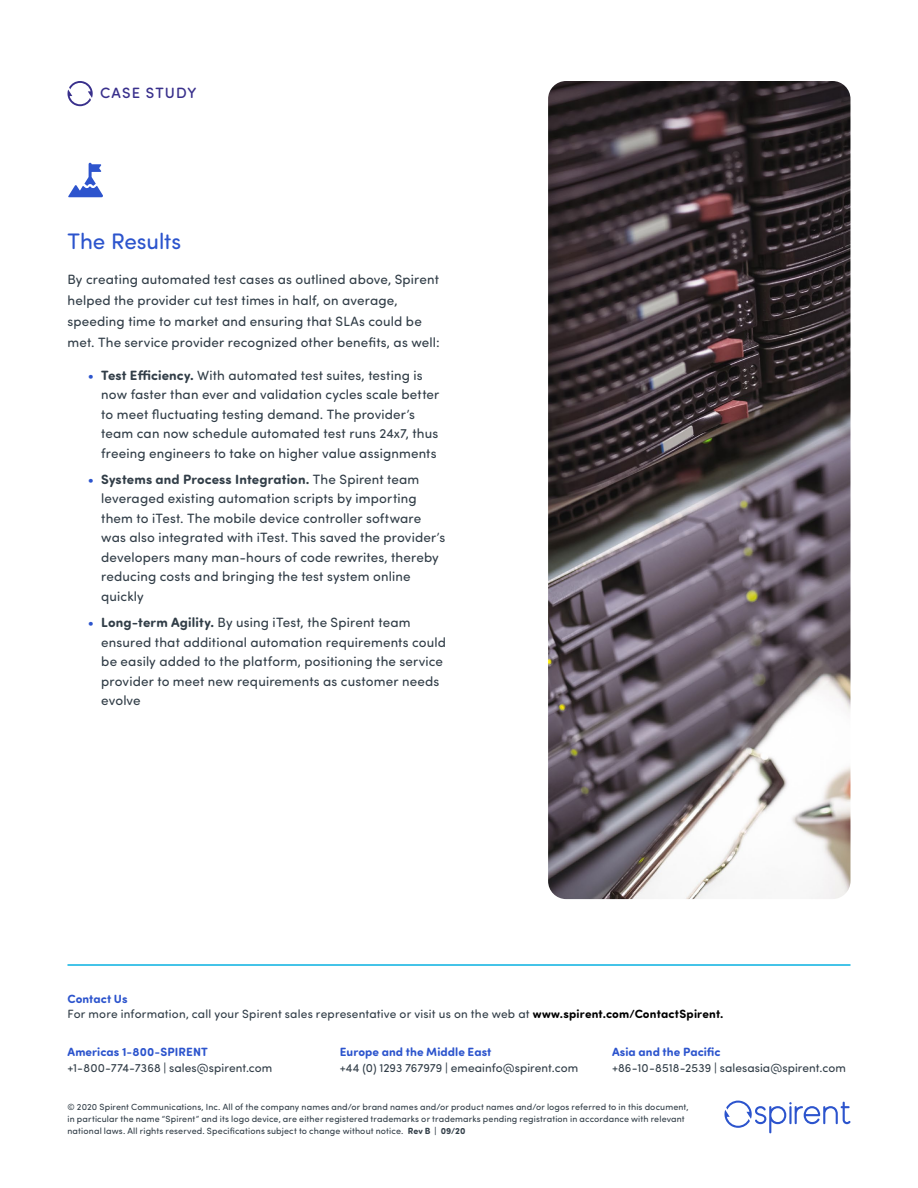
<style>
.page{position:relative;width:918px;height:1188px;background:#fff}
.page>*{position:absolute;margin:0;border:0;box-sizing:border-box;transform-origin:0 0}
.Heading_1{font:22.5px "Sofia Pro Soft";color:#2c54cd}
.t1{font:500 15px "Sofia Pro Soft";letter-spacing:.075em;color:#39308c}
.Body_Text{font:13.5px/19.5px "Sofia Pro Soft";letter-spacing:.01em;color:#323e48}
.t2{font:12px/14.4px "Sofia Pro Soft";letter-spacing:.01em;color:#323e48}
.t3{font:700 12px "Sofia Pro Soft";letter-spacing:.005em;color:#2c54cd}
.t4{font:9px/12px "Sofia Pro Soft";letter-spacing:.015em;color:#323e48}
.s1{color:#2c54cd}
.s2{font-weight:700}
.s3{font-weight:700;color:#2c54cd}
.s4{font-weight:700;color:#000}
</style>
<div class="page">
<hr style="left:68px;top:964px;width:782px;height:2px;background:#08b1e1">
<svg style="left:724px;top:1101px;width:127px;height:32px"></svg>
<svg style="left:68px;top:81px;width:25px;height:25px"></svg>
<svg style="left:68px;top:163px;width:35px;height:34px"></svg>
<img style="left:548px;top:81px;width:302px;height:818px">
<p class="t1" style="left:100px;top:82px;width:98px">CASE STUDY</p>
<p class="Heading_1" style="left:68px;top:226px;width:115px">The Results</p>
<p class="Body_Text" style="left:68px;top:268px;width:374px;line-height:21px">By creating automated test cases as outlined above, Spirent helped the provider cut test times in half, on average, speeding time to market and ensuring that SLAs could be met. The service provider recognized other benefits, as well:</p>
<p class="Body_Text" style="left:101px;top:364px;width:340px;text-indent:-14px"><span class="s1">•</span> <span class="s2">Test Efficiency.</span> With automated test suites, testing is now faster than ever and validation cycles scale better to meet fluctuating testing demand. The provider’s team can now schedule automated test runs 24x7, thus freeing engineers to take on higher value assignments</p>
<p class="Body_Text" style="left:101px;top:469px;width:345px;text-indent:-14px"><span class="s1">•</span> <span class="s2">Systems and Process Integration.</span> The Spirent team leveraged existing automation scripts by importing them to iTest. The mobile device controller software was also integrated with iTest. This saved the provider’s developers many man-hours of code rewrites, thereby reducing costs and bringing the test system online quickly</p>
<p class="Body_Text" style="left:101px;top:612px;width:346px;text-indent:-14px"><span class="s1">•</span> <span class="s2">Long-term Agility.</span> By using iTest, the Spirent team ensured that additional automation requirements could be easily added to the platform, positioning the service provider to meet new requirements as customer needs evolve</p>
<p class="t2" style="left:68px;top:991px;width:657px"><span class="s3">Contact Us<br></span>For more information, call your Spirent sales representative or visit us on the web at <span class="s4">www.spirent.com/ContactSpirent.</span></p>
<p class="t3" style="left:68px;top:1043px;width:142px">Americas 1-800-SPIRENT</p>
<p class="t2" style="left:68px;top:1060px;width:206px">+1-800-774-7368 | sales@spirent.com</p>
<p class="t3" style="left:340px;top:1043px;width:153px">Europe and the Middle East</p>
<p class="t2" style="left:340px;top:1060px;width:240px">+44 (0) 1293 767979 | emeainfo@spirent.com</p>
<p class="t3" style="left:612px;top:1043px;width:110px">Asia and the Pacific</p>
<p class="t2" style="left:612px;top:1060px;width:235px">+86-10-8518-2539 | salesasia@spirent.com</p>
<p class="t4" style="left:68px;top:1100px;width:623px">© 2020 Spirent Communications, Inc. All of the company names and/or brand names and/or product names and/or logos referred to in this document, in particular the name “Spirent” and its logo device, are either registered trademarks or trademarks pending registration in accordance with relevant national laws. All rights reserved. Specifications subject to change without notice. <span class="s2">Rev B | 09/20</span></p>
</div>
